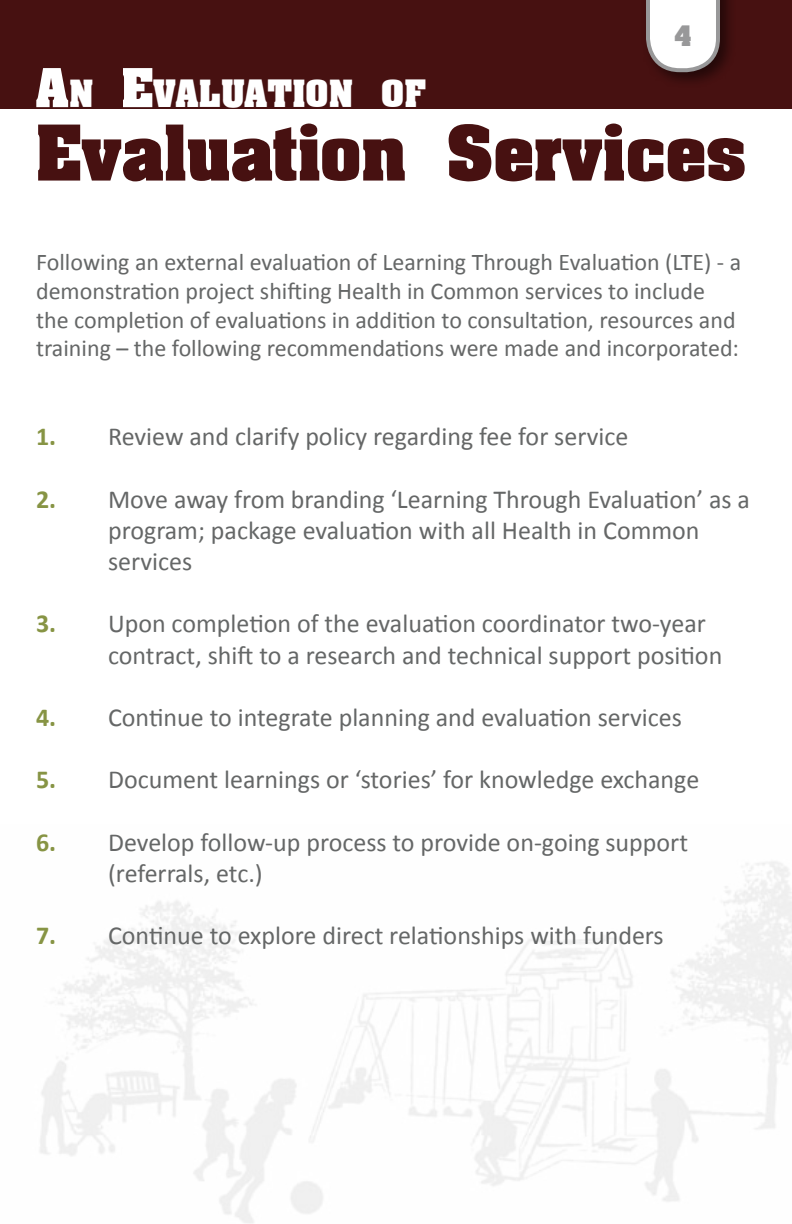
<style>
.page{position:relative;width:792px;height:1224px;background:#fff}
.page>*{position:absolute;margin:0;border:0;box-sizing:border-box;transform-origin:0 0}
.t1{font:300 86px "Aachen";color:#471111}
.t2{font:300 42px "Aachen";color:#fff}
.t3{font:26px/31.2px "Calibri";color:#656767}
.t4{font:24px/28.8px "Calibri";color:#656767}
.t5{font:700 24px "Aachen";color:#989899}
.s1{font-size:60px}
.s2{font-weight:700;color:#879444}
</style>
<div class="page">
<div style="left:0;top:0;width:792px;height:108px;background:#471111"></div>
<div style="left:641px;top:0;width:96px;height:89px;background:#000;opacity:.5"></div>
<svg style="left:646px;top:0;width:74px;height:72px;background:#dfdcdc"></svg>
<h2 class="t2" style="left:36px;top:70px;width:391px"><span class="s1">A</span>N <span class="s1">E</span>VALUATION OF</h2>
<p class="t5" style="left:675px;top:17px;width:18px">4</p>
<h1 class="t1" style="left:36px;top:104px;width:712px">Evaluation Services</h1>
<p class="t4" style="left:36px;top:248px;width:707px">Following an external evaluation of Learning Through Evaluation (LTE) - a demonstration project shifting Health in Common services to include the completion of evaluations in addition to consultation, resources and training – the following recommendations were made and incorporated:</p>
<p class="t3" style="left:36px;top:421px;width:594px"><span class="s2">1.</span> Review and clarify policy regarding fee for service</p>
<p class="t3" style="left:108px;top:483px;width:643px;text-indent:-72px"><span class="s2">2.</span> Move away from branding ‘Learning Through Evaluation’ as a program; package evaluation with all Health in Common services</p>
<p class="t3" style="left:108px;top:608px;width:616px;text-indent:-72px"><span class="s2">3.</span> Upon completion of the evaluation coordinator two-year contract, shift to a research and technical support position</p>
<p class="t3" style="left:36px;top:702px;width:647px"><span class="s2">4.</span> Continue to integrate planning and evaluation services</p>
<p class="t3" style="left:36px;top:764px;width:665px"><span class="s2">5.</span> Document learnings or ‘stories’ for knowledge exchange</p>
<p class="t3" style="left:108px;top:827px;width:582px;text-indent:-72px"><span class="s2">6.</span> Develop follow-up process to provide on-going support (referrals, etc.)</p>
<p class="t3" style="left:36px;top:920px;width:629px"><span class="s2">7.</span> Continue to explore direct relationships with funders</p>
</div>
